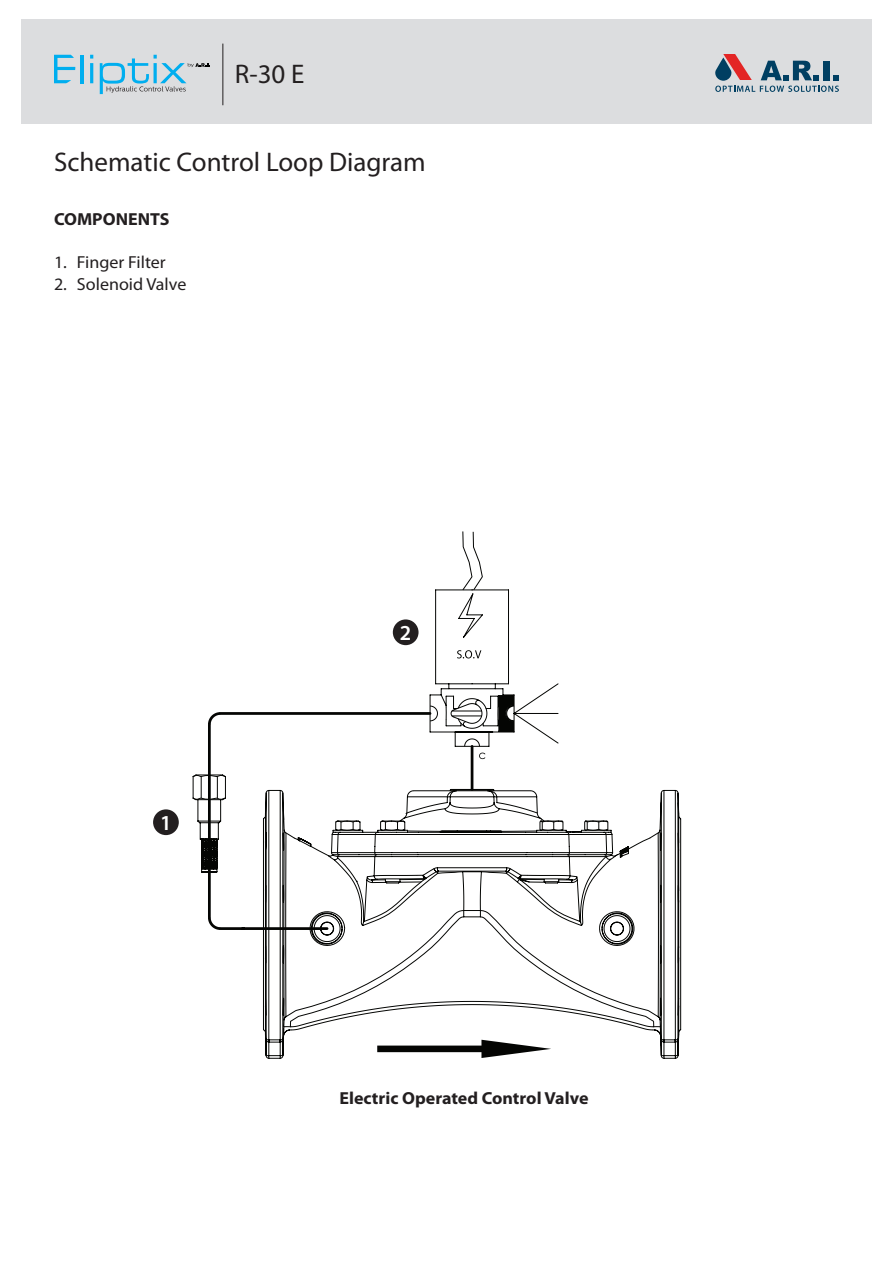
<style>
.page{position:relative;width:893px;height:1263px;background:#fff}
.page>*{position:absolute;margin:0;border:0;box-sizing:border-box;transform-origin:0 0}
.t1{font:27px "Myriad Pro";color:#231f20}
.t2{font:600 21.45px "Myriad Pro";color:#fff}
.t3{font:700 17.4px "Myriad Pro";color:#231f20}
.t4{font:17.4px "Myriad Pro";color:#231f20}
</style>
<div class="page">
<div style="left:21px;top:20px;width:851px;height:104px;background:#dcdddf"></div>
<svg style="left:715px;top:54px;width:124px;height:38px"></svg>
<hr style="left:80px;top:55px;width:3px;height:28px;background:#00aeef">
<svg style="left:90px;top:55px;width:3px;height:4px"></svg>
<hr style="left:90px;top:63px;width:3px;height:20px;background:#00aeef">
<svg style="left:54px;top:55px;width:21px;height:28px"></svg>
<svg style="left:100px;top:55px;width:110px;height:39px"></svg>
<hr style="left:223px;top:44px;width:1px;height:61px;background:#231f20">
<div style="left:153px;top:809px;width:26px;height:26px;background:#231f20;border-radius:50%"></div>
<svg style="left:208px;top:917px;width:12px;height:13px"></svg>
<svg style="left:263px;top:789px;width:419px;height:270px"></svg>
<hr style="left:220px;top:927px;width:24px;height:3px;background:#040503">
<hr style="left:243px;top:927px;width:84px;height:3px;background:#040503">
<hr style="left:208px;top:724px;width:3px;height:193px;background:#040503">
<svg style="left:192px;top:589px;width:367px;height:284px"></svg>
<svg style="left:499px;top:695px;width:14px;height:36px"></svg>
<svg style="left:479px;top:753px;width:6px;height:6px"></svg>
<svg style="left:457px;top:650px;width:24px;height:8px"></svg>
<h1 class="t1" style="left:235px;top:58px;width:71px">R-30 E</h1>
<h1 class="t1" style="left:54px;top:145px;width:373px">Schematic Control Loop Diagram</h1>
<p class="t3" style="left:54px;top:208px;width:117px">COMPONENTS</p>
<p class="t4" style="left:54px;top:252px;width:113px">1. Finger Filter</p>
<p class="t4" style="left:54px;top:273px;width:134px">2. Solenoid Valve</p>
<p class="t2" style="left:160px;top:809px;width:13px">1</p>
<p class="t2" style="left:400px;top:619px;width:13px">2</p>
<p class="t3" style="left:339px;top:1086px;width:251px">Electric Operated Control Valve</p>
</div>
